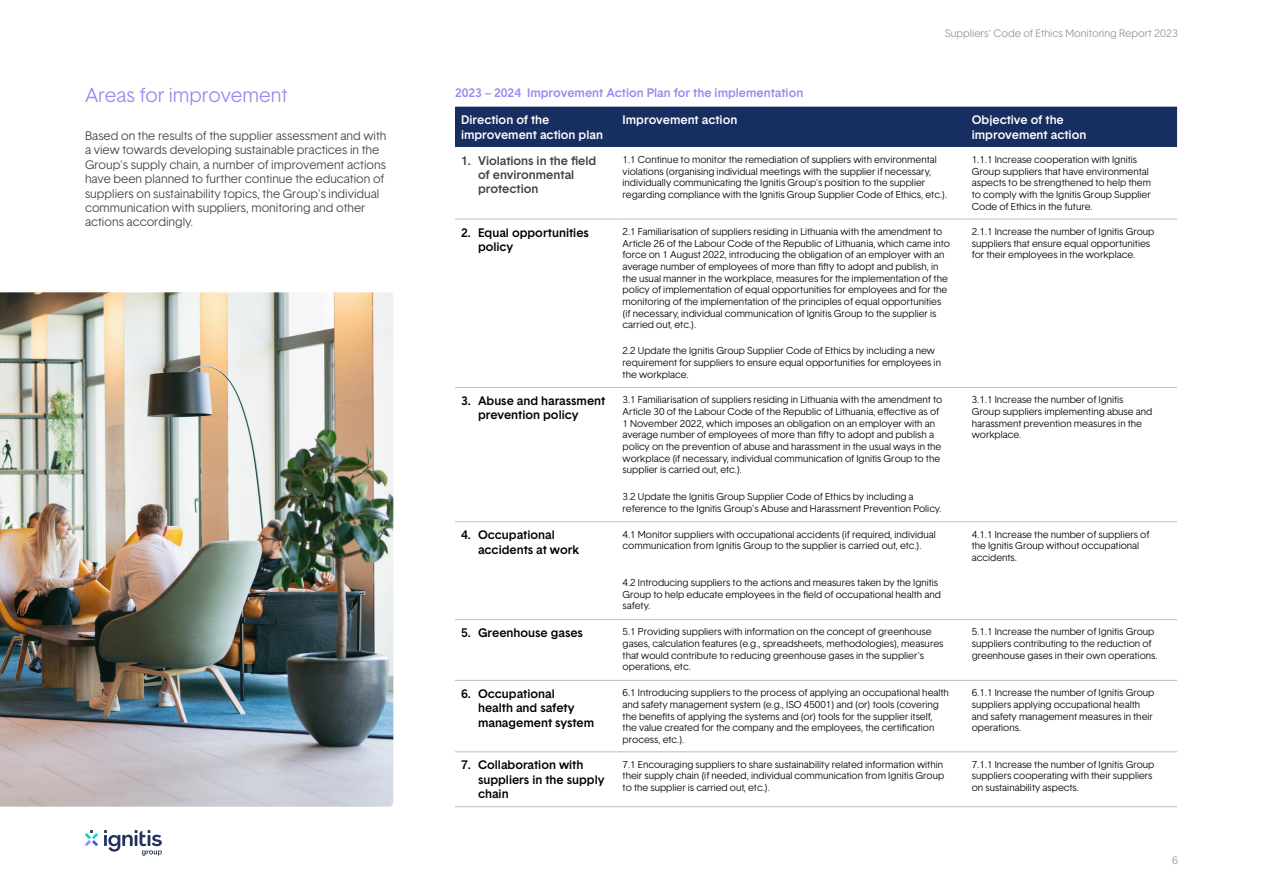
<style>
.page{position:relative;width:1263px;height:893px;background:#fff}
.page>*{position:absolute;margin:0;border:0;box-sizing:border-box;transform-origin:0 0}
.t1{font:300 19.5px "Basetica";color:#918cf2}
.t2{font:300 12px/14.4px "Basetica";color:#414042}
.t3{font:500 12px/14.4px "Basetica";color:#000}
.t4{font:500 12px/14.4px "Basetica";color:#fff}
.t5{font:500 12px "Basetica";color:#918cf2}
.t6{font:500 12px/14.4px "Basetica";color:#414042}
.t7{font:300 10.5px "Basetica";color:#939598}
.t8{font:300 9.75px/11.7px "Basetica";color:#000}
</style>
<div class="page">
<div style="left:455px;top:107px;width:722px;height:40px;background:#172e61"></div>
<svg style="left:455px;top:218px;width:722px;height:535px"></svg>
<hr style="left:455px;top:219px;width:162px;height:1px;background:#bcbec0">
<hr style="left:617px;top:219px;width:349px;height:1px;background:#bcbec0">
<hr style="left:966px;top:219px;width:211px;height:1px;background:#bcbec0">
<hr style="left:455px;top:387px;width:162px;height:1px;background:#bcbec0">
<hr style="left:617px;top:387px;width:349px;height:1px;background:#bcbec0">
<hr style="left:966px;top:387px;width:211px;height:1px;background:#bcbec0">
<hr style="left:455px;top:521px;width:162px;height:1px;background:#bcbec0">
<hr style="left:617px;top:521px;width:349px;height:1px;background:#bcbec0">
<hr style="left:966px;top:521px;width:211px;height:1px;background:#bcbec0">
<hr style="left:455px;top:619px;width:162px;height:1px;background:#bcbec0">
<hr style="left:617px;top:619px;width:349px;height:1px;background:#bcbec0">
<hr style="left:966px;top:619px;width:211px;height:1px;background:#bcbec0">
<hr style="left:455px;top:680px;width:162px;height:1px;background:#bcbec0">
<hr style="left:617px;top:680px;width:349px;height:1px;background:#bcbec0">
<hr style="left:966px;top:680px;width:211px;height:1px;background:#bcbec0">
<hr style="left:455px;top:751px;width:162px;height:1px;background:#bcbec0">
<hr style="left:617px;top:751px;width:349px;height:1px;background:#bcbec0">
<hr style="left:966px;top:751px;width:211px;height:1px;background:#bcbec0">
<hr style="left:455px;top:806px;width:162px;height:1px;background:#bcbec0">
<hr style="left:617px;top:806px;width:349px;height:1px;background:#bcbec0">
<hr style="left:966px;top:806px;width:211px;height:1px;background:#bcbec0">
<img style="left:0;top:292px;width:393px;height:515px">
<svg style="left:85px;top:830px;width:13px;height:16px"></svg>
<svg style="left:104px;top:830px;width:58px;height:26px"></svg>
<h1 class="t1" style="left:85px;top:82px;width:204px">Areas for improvement</h1>
<p class="t2" style="left:85px;top:128px;width:303px">Based on the results of the supplier assessment and with a view towards developing sustainable practices in the Group's supply chain, a number of improvement actions have been planned to further continue the education of suppliers on sustainability topics, the Group's individual communication with suppliers, monitoring and other actions accordingly.</p>
<p class="t7" style="left:945px;top:26px;width:235px">Suppliers‘ Code of Ethics Monitoring Report 2023</p>
<p class="t5" style="left:455px;top:84px;width:350px">2023 – 2024 Improvement Action Plan for the implementation</p>
<p class="t4" style="left:461px;top:113px;width:143px">Direction of the improvement action plan</p>
<p class="t4" style="left:623px;top:113px;width:116px">Improvement action</p>
<p class="t4" style="left:972px;top:113px;width:116px">Objective of the improvement action</p>
<p class="t6" style="left:478px;top:153px;width:120px;text-indent:-17px">1. Violations in the field of environmental protection</p>
<p class="t8" style="left:623px;top:154px;width:326px">1.1 Continue to monitor the remediation of suppliers with environmental violations (organising individual meetings with the supplier if necessary, individually communicating the Ignitis Group's position to the supplier regarding compliance with the Ignitis Group Supplier Code of Ethics, etc.).</p>
<p class="t8" style="left:972px;top:154px;width:181px">1.1.1 Increase cooperation with Ignitis Group suppliers that have environmental aspects to be strengthened to help them to comply with the Ignitis Group Supplier Code of Ethics in the future.</p>
<p class="t3" style="left:478px;top:225px;width:112px;text-indent:-17px">2. Equal opportunities policy</p>
<p class="t8" style="left:623px;top:225px;width:329px">2.1 Familiarisation of suppliers residing in Lithuania with the amendment to Article 26 of the Labour Code of the Republic of Lithuania, which came into force on 1 August 2022, introducing the obligation of an employer with an average number of employees of more than fifty to adopt and publish, in the usual manner in the workplace, measures for the implementation of the policy of implementation of equal opportunities for employees and for the monitoring of the implementation of the principles of equal opportunities (if necessary, individual communication of Ignitis Group to the supplier is carried out, etc.).</p>
<p class="t8" style="left:972px;top:225px;width:184px">2.1.1 Increase the number of Ignitis Group suppliers that ensure equal opportunities for their employees in the workplace.</p>
<p class="t8" style="left:623px;top:345px;width:320px">2.2 Update the Ignitis Group Supplier Code of Ethics by including a new requirement for suppliers to ensure equal opportunities for employees in the workplace.</p>
<p class="t3" style="left:478px;top:393px;width:129px;text-indent:-17px">3. Abuse and harassment prevention policy</p>
<p class="t8" style="left:623px;top:394px;width:321px">3.1 Familiarisation of suppliers residing in Lithuania with the amendment to Article 30 of the Labour Code of the Republic of Lithuania, effective as of 1 November 2022, which imposes an obligation on an employer with an average number of employees of more than fifty to adopt and publish a policy on the prevention of abuse and harassment in the usual ways in the workplace (if necessary, individual communication of Ignitis Group to the supplier is carried out, etc.).</p>
<p class="t8" style="left:972px;top:394px;width:182px">3.1.1 Increase the number of Ignitis<br>Group suppliers implementing abuse and harassment prevention measures in the workplace.</p>
<p class="t8" style="left:623px;top:491px;width:320px">3.2 Update the Ignitis Group Supplier Code of Ethics by including a reference to the Ignitis Group's Abuse and Harassment Prevention Policy.</p>
<p class="t3" style="left:478px;top:528px;width:103px;text-indent:-17px">4. Occupational accidents at work</p>
<p class="t8" style="left:623px;top:528px;width:315px">4.1 Monitor suppliers with occupational accidents (if required, individual communication from Ignitis Group to the supplier is carried out, etc.).</p>
<p class="t8" style="left:972px;top:528px;width:179px">4.1.1 Increase the number of suppliers of the Ignitis Group without occupational accidents.</p>
<p class="t8" style="left:623px;top:577px;width:320px">4.2 Introducing suppliers to the actions and measures taken by the Ignitis<br>Group to help educate employees in the field of occupational health and safety.</p>
<p class="t3" style="left:461px;top:626px;width:123px">5. Greenhouse gases</p>
<p class="t8" style="left:623px;top:626px;width:322px">5.1 Providing suppliers with information on the concept of greenhouse gases, calculation features (e.g., spreadsheets, methodologies), measures that would contribute to reducing greenhouse gases in the supplier's operations, etc.</p>
<p class="t8" style="left:972px;top:626px;width:187px">5.1.1 Increase the number of Ignitis Group suppliers contributing to the reduction of greenhouse gases in their own operations.</p>
<p class="t3" style="left:478px;top:686px;width:118px;text-indent:-17px">6. Occupational<br>health and safety management system</p>
<p class="t8" style="left:623px;top:687px;width:328px">6.1 Introducing suppliers to the process of applying an occupational health and safety management system (e.g., ISO 45001) and (or) tools (covering the benefits of applying the systems and (or) tools for the supplier itself, the value created for the company and the employees, the certification process, etc.).</p>
<p class="t8" style="left:972px;top:687px;width:184px">6.1.1 Increase the number of Ignitis Group suppliers applying occupational health and safety management measures in their operations.</p>
<p class="t3" style="left:478px;top:758px;width:128px;text-indent:-17px">7. Collaboration with suppliers in the supply chain</p>
<p class="t8" style="left:623px;top:758px;width:323px;text-align:justify">7.1 Encouraging suppliers to share sustainability related information within their supply chain (if needed, individual communication from Ignitis Group to the supplier is carried out, etc.).</p>
<p class="t8" style="left:972px;top:758px;width:184px">7.1.1 Increase the number of Ignitis Group suppliers cooperating with their suppliers on sustainability aspects.</p>
<p class="t7" style="left:1172px;top:853px;width:7px">6</p>
</div>
